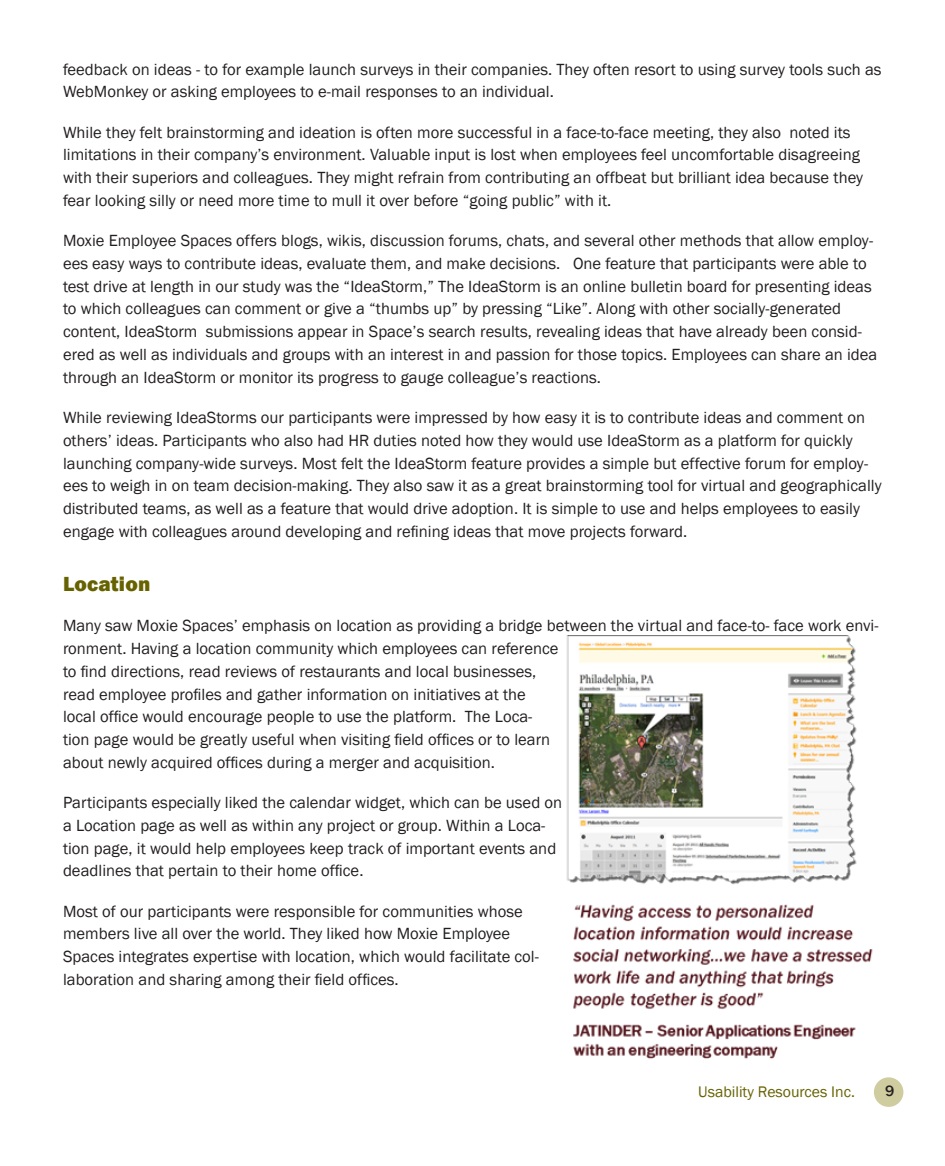
<style>
.page{position:relative;width:945px;height:1166px;background:#fff}
.page>*{position:absolute;margin:0;border:0;box-sizing:border-box;transform-origin:0 0}
.t1{font:800 21px "Franklin Gothic";letter-spacing:.01em;color:#676200}
.t2{font:16.62px/22.8px "Franklin Gothic";color:#231f20}
.t3{font:15.75px "Franklin Gothic";color:#676200}
.t4{font:500 15.75px "Franklin Gothic";color:#231f20}
</style>
<div class="page">
<div style="left:874px;top:1077px;width:29px;height:29px;background:#cfcca0;border-radius:50%"></div>
<img style="left:566px;top:635px;width:307px;height:424px">
<p class="t2" style="left:63px;top:58px;width:820px">feedback on ideas - to for example launch surveys in their companies. They often resort to using survey tools such as<br>WebMonkey or asking employees to e-mail responses to an individual.</p>
<p class="t2" style="left:63px;top:121px;width:801px">While they felt brainstorming and ideation is often more successful in a face-to-face meeting, they also noted its limitations in their company’s environment. Valuable input is lost when employees feel uncomfortable disagreeing with their superiors and colleagues. They might refrain from contributing an offbeat but brilliant idea because they fear looking silly or need more time to mull it over before “going public” with it.</p>
<p class="t2" style="left:63px;top:230px;width:816px">Moxie Employee Spaces offers blogs, wikis, discussion forums, chats, and several other methods that allow employ&shy;ees easy ways to contribute ideas, evaluate them, and make decisions. One feature that participants were able to test drive at length in our study was the “IdeaStorm,” The IdeaStorm is an online bulletin board for presenting ideas to which colleagues can comment or give a “thumbs up” by pressing “Like”. Along with other socially-generated content, IdeaStorm submissions appear in Space’s search results, revealing ideas that have already been consid&shy;ered as well as individuals and groups with an interest in and passion for those topics. Employees can share an idea through an IdeaStorm or monitor its progress to gauge colleague’s reactions.</p>
<p class="t2" style="left:63px;top:406px;width:820px">While reviewing IdeaStorms our participants were impressed by how easy it is to contribute ideas and comment on others’ ideas. Participants who also had HR duties noted how they would use IdeaStorm as a platform for quickly launching company-wide surveys. Most felt the IdeaStorm feature provides a simple but effective forum for employ&shy;ees to weigh in on team decision-making. They also saw it as a great brainstorming tool for virtual and geographically distributed teams, as well as a feature that would drive adoption. It is simple to use and helps employees to easily engage with colleagues around developing and refining ideas that move projects forward.</p>
<p class="t1" style="left:63px;top:570px;width:89px">Location</p>
<p class="t2" style="left:63px;top:615px;width:817px">Many saw Moxie Spaces’ emphasis on location as providing a bridge between the virtual and face-to- face work envi&shy;ronment. Having a location community which employees can reference<br>to find directions, read reviews of restaurants and local businesses,<br>read employee profiles and gather information on initiatives at the<br>local office would encourage people to use the platform. The Loca-<br>tion page would be greatly useful when visiting field offices or to learn<br>about newly acquired offices during a merger and acquisition.</p>
<p class="t2" style="left:63px;top:791px;width:501px">Participants especially liked the calendar widget, which can be used on a Location page as well as within any project or group. Within a Loca&shy;tion page, it would help employees keep track of important events and deadlines that pertain to their home office.</p>
<p class="t2" style="left:63px;top:900px;width:477px">Most of our participants were responsible for communities whose members live all over the world. They liked how Moxie Employee Spaces integrates expertise with location, which would facilitate col&shy;laboration and sharing among their field offices.</p>
<p class="t3" style="left:698px;top:1082px;width:158px">Usability Resources Inc.</p>
<p class="t4" style="left:885px;top:1081px;width:11px">9</p>
</div>
